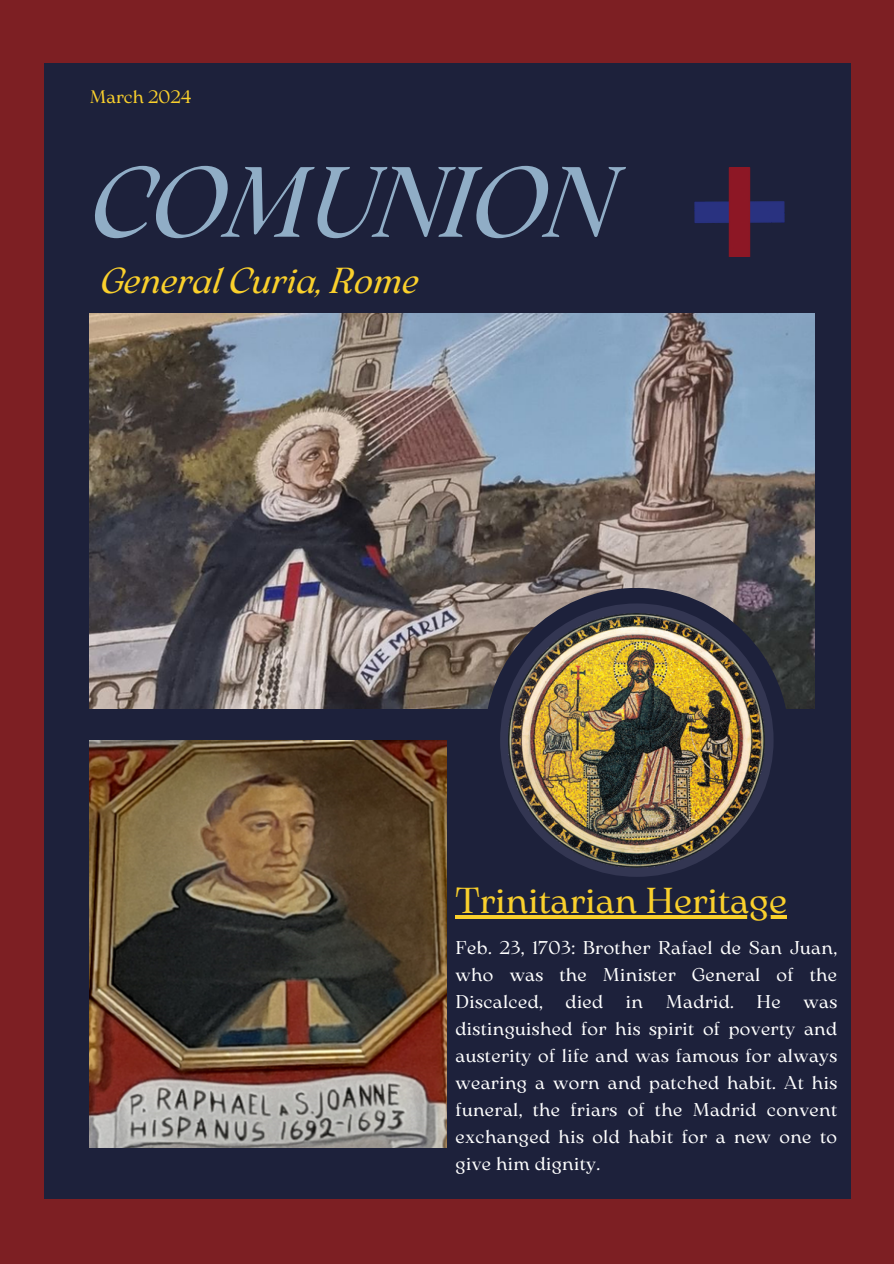
<style>
.page{position:relative;width:894px;height:1264px;background:#fff}
.page>*{position:absolute;margin:0;border:0;box-sizing:border-box;transform-origin:0 0}
.t1{font:italic 99.3px "Arsenica Antiqua";color:#90adc6}
.t2{font:36px "Arsenica Antiqua";color:#fad02c}
.t3{font:italic 36px "Arsenica Antiqua";color:#fad02c}
.t4{font:18.45px/27px "Arsenica Antiqua";letter-spacing:.02em;color:#fff;text-align:justify}
.t5{font:18px "Arsenica Antiqua";color:#fad02c}
</style>
<div class="page">
<div style="left:0;top:0;width:893px;height:1263px;background:#7d1f23"></div>
<div style="left:44px;top:63px;width:806px;height:1135px;background:#1d213b"></div>
<img style="left:89px;top:313px;width:725px;height:395px">
<img style="left:90px;top:740px;width:357px;height:407px">
<div style="left:484px;top:588px;width:305px;height:304px;background:#1d213b;border-radius:50%"></div>
<div style="left:500px;top:603px;width:273px;height:273px;background:#333652;border-radius:50%"></div>
<img style="left:508px;top:613px;width:256px;height:254px">
<img style="left:694px;top:167px;width:90px;height:89px">
<hr style="left:455px;top:915px;width:331px;height:4px;background:#fad02c">
<p class="t5" style="left:90px;top:90px;width:103px">March 2024</p>
<h2 class="t1" style="left:90px;top:165px;width:523px">COMUNION</h2>
<p class="t3" style="left:100px;top:267px;width:319px">General Curia, Rome</p>
<h2 class="t2" style="left:455px;top:887px;width:333px">Trinitarian Heritage</h2>
<p class="t4" style="left:455px;top:935px;width:383px">Feb. 23, 1703: Brother Rafael de San Juan, who was the Minister General of the Discalced, died in Madrid. He was distinguished for his spirit of poverty and austerity of life and was famous for always wearing a worn and patched habit. At his funeral, the friars of the Madrid convent exchanged his old habit for a new one to give him dignity.</p>
</div>
